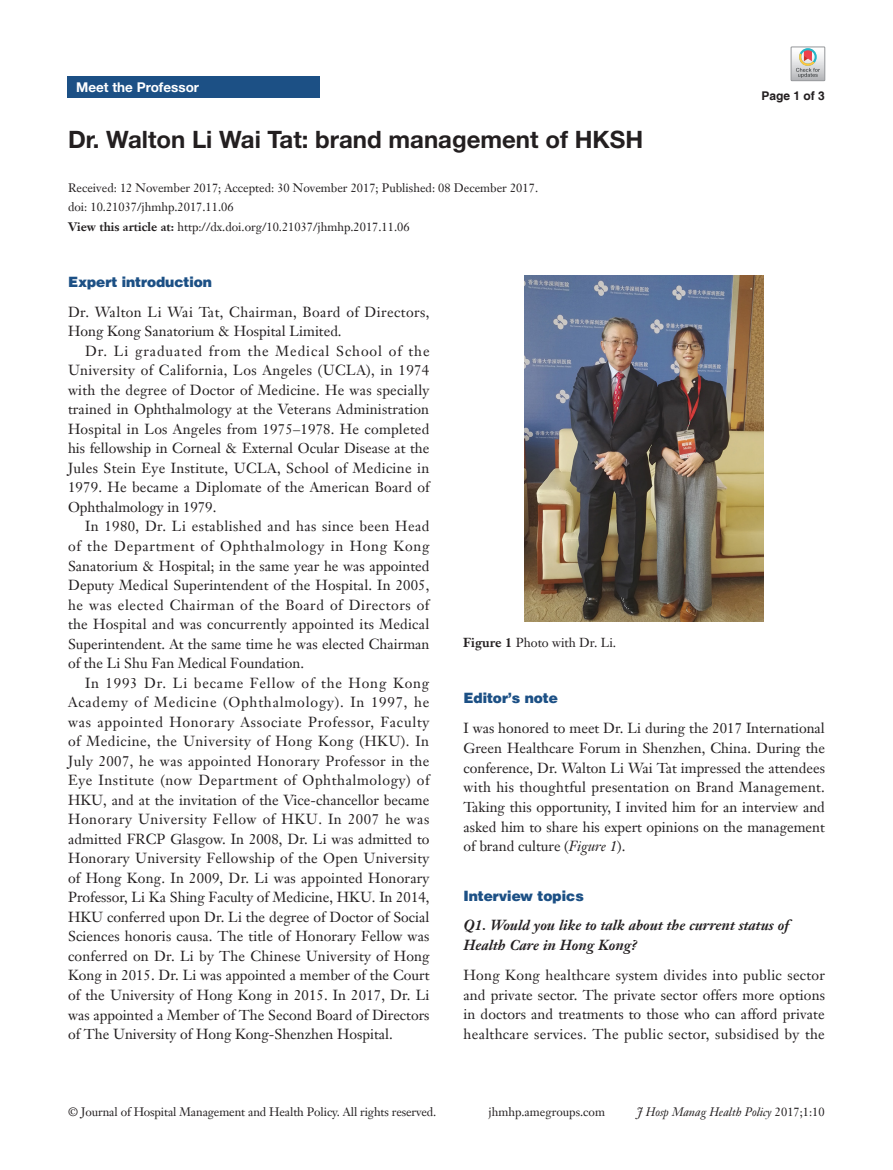
<style>
.page{position:relative;width:893px;height:1170px;background:#fff}
.page>*{position:absolute;margin:0;border:0;box-sizing:border-box;transform-origin:0 0}
.文题{font:700 24px "Helvetica Neue LT Pro";color:#231f20}
.t1{font:14.25px/19.5px "Janson Text LT";color:#231f20;text-align:justify}
.二级标题斜体-6_5{font:italic 700 14.25px/19.6px "Janson Text LT";color:#231f20}
.一级标题正体{font:900 14.25px "Helvetica";color:#1c5085}
.一级标题-6_5{font:900 14.25px "Helvetica";color:#1c5085}
.t2{font:700 13.5px "Helvetica Neue LT Pro";color:#fff}
.t3{font:12.75px "Janson Text LT";color:#231f20}
.t4{font:12px "Janson Text LT";color:#231f20}
.t5{font:italic 12px "Janson Text LT";color:#231f20}
.t6{font:700 12px "Helvetica";color:#231f20}
.s1{font-weight:700}
.s2{font-style:italic}
.s3{font-style:normal}
</style>
<div class="page">
<div style="left:68px;top:77px;width:252px;height:21px;background:#1c5085"></div>
<img style="left:525px;top:275px;width:238px;height:347px">
<svg style="left:791px;top:47px;width:34px;height:34px"></svg>
<p class="t2" style="left:76px;top:79px;width:125px">Meet the Professor</p>
<p class="文题" style="left:68px;top:124px;width:577px">Dr. Walton Li Wai Tat: brand management of HKSH</p>
<p class="t4" style="left:68px;top:180px;width:472px">Received: 12 November 2017; Accepted: 30 November 2017; Published: 08 December 2017.</p>
<p class="t4" style="left:68px;top:200px;width:167px">doi: 10.21037/jhmhp.2017.11.06</p>
<p class="t4" style="left:68px;top:219px;width:343px"><span class="s1">View this article at:</span> http://dx.doi.org/10.21037/jhmhp.2017.11.06</p>
<p class="t6" style="left:762px;top:88px;width:65px">Page 1 of 3</p>
<p class="一级标题正体" style="left:68px;top:273px;width:145px">Expert introduction</p>
<p class="t1" style="left:68px;top:302px;width:363px">Dr. Walton Li Wai Tat, Chairman, Board of Directors,<br>Hong Kong Sanatorium &amp; Hospital Limited.</p>
<p class="t1" style="left:68px;top:341px;width:363px;text-indent:17px">Dr. Li graduated from the Medical School of the University of California, Los Angeles (UCLA), in 1974 with the degree of Doctor of Medicine. He was specially trained in Ophthalmology at the Veterans Administration Hospital in Los Angeles from 1975–1978. He completed his fellowship in Corneal &amp; External Ocular Disease at the Jules Stein Eye Institute, UCLA, School of Medicine in 1979. He became a Diplomate of the American Board of Ophthalmology in 1979.</p>
<p class="t1" style="left:68px;top:516px;width:363px;text-indent:17px">In 1980, Dr. Li established and has since been Head of the Department of Ophthalmology in Hong Kong Sanatorium &amp; Hospital; in the same year he was appointed Deputy Medical Superintendent of the Hospital. In 2005, he was elected Chairman of the Board of Directors of the Hospital and was concurrently appointed its Medical Superintendent. At the same time he was elected Chairman of the Li Shu Fan Medical Foundation.</p>
<p class="t1" style="left:68px;top:672px;width:363px;text-indent:17px">In 1993 Dr. Li became Fellow of the Hong Kong Academy of Medicine (Ophthalmology). In 1997, he was appointed Honorary Associate Professor, Faculty of Medicine, the University of Hong Kong (HKU). In July 2007, he was appointed Honorary Professor in the Eye Institute (now Department of Ophthalmology) of HKU, and at the invitation of the Vice-chancellor became Honorary University Fellow of HKU. In 2007 he was admitted FRCP Glasgow. In 2008, Dr. Li was admitted to Honorary University Fellowship of the Open University of Hong Kong. In 2009, Dr. Li was appointed Honorary Professor, Li Ka Shing Faculty of Medicine, HKU. In 2014, HKU conferred upon Dr. Li the degree of Doctor of Social Sciences honoris causa. The title of Honorary Fellow was conferred on Dr. Li by The Chinese University of Hong Kong in 2015. Dr. Li was appointed a member of the Court of the University of Hong Kong in 2015. In 2017, Dr. Li was appointed a Member of The Second Board of Directors of The University of Hong Kong-Shenzhen Hospital.</p>
<p class="t3" style="left:463px;top:634px;width:154px"><span class="s1">Figure 1</span> Photo with Dr. Li.</p>
<p class="一级标题正体" style="left:463px;top:689px;width:96px">Editor’s note</p>
<p class="t1" style="left:463px;top:718px;width:363px">I was honored to meet Dr. Li during the 2017 International Green Healthcare Forum in Shenzhen, China. During the conference, Dr. Walton Li Wai Tat impressed the attendees with his thoughtful presentation on Brand Management.<br>Taking this opportunity, I invited him for an interview and asked him to share his expert opinions on the management of brand culture (<span class="s2">Figure 1</span>).</p>
<p class="一级标题-6_5" style="left:463px;top:886px;width:122px">Interview topics</p>
<p class="二级标题斜体-6_5" style="left:463px;top:915px;width:327px">Q1. Would you like to talk about the current status of<br>Health Care in Hong Kong?</p>
<p class="t1" style="left:463px;top:964px;width:363px">Hong Kong healthcare system divides into public sector and private sector. The private sector offers more options in doctors and treatments to those who can afford private healthcare services. The public sector, subsidised by the</p>
<p class="t4" style="left:68px;top:1104px;width:370px">© Journal of Hospital Management and Health Policy. All rights reserved.</p>
<p class="t4" style="left:489px;top:1104px;width:118px">jhmhp.amegroups.com</p>
<p class="t5" style="left:637px;top:1104px;width:189px">J Hosp Manag Health Policy <span class="s3">2017;1:10</span></p>
</div>
